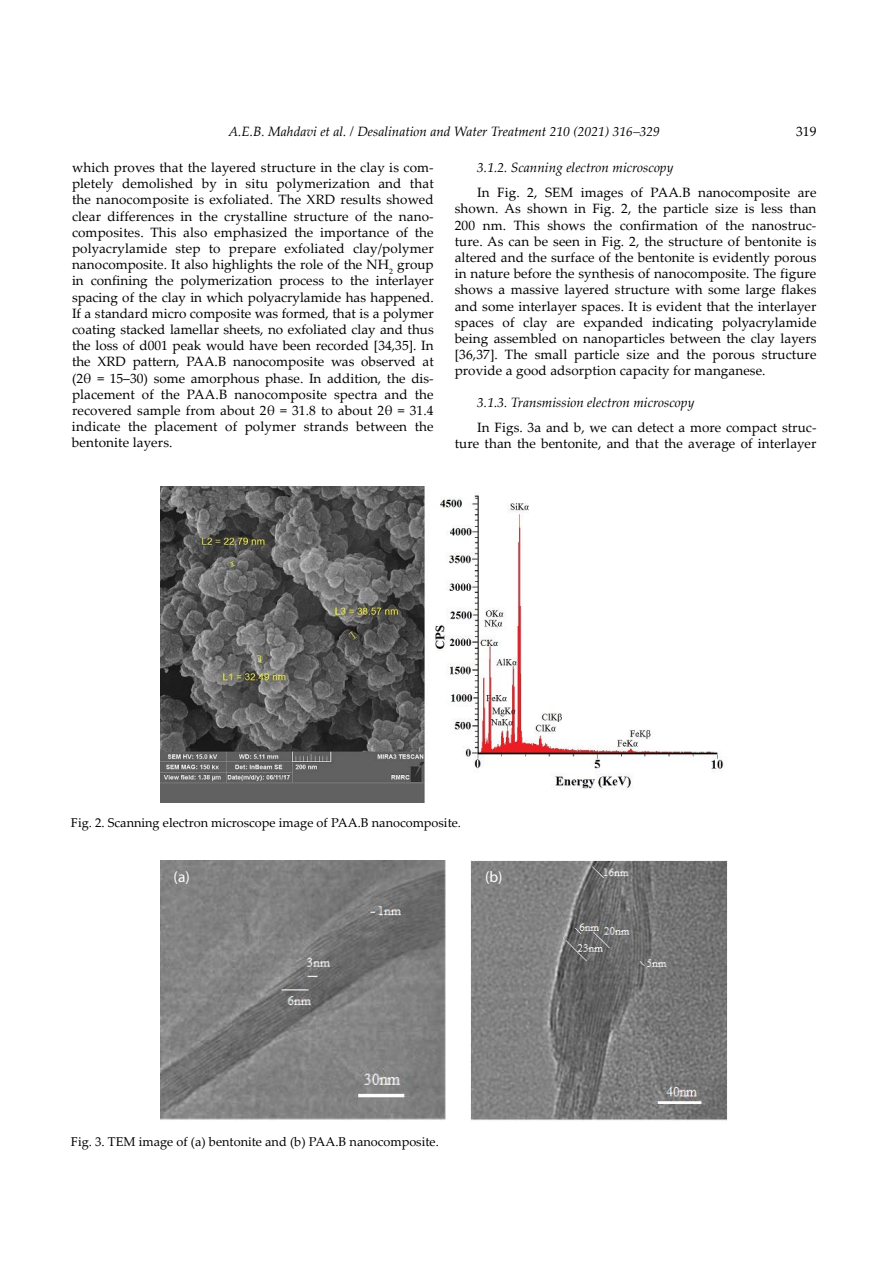
<style>
.page{position:relative;width:893px;height:1263px;background:#fff}
.page>*{position:absolute;margin:0;border:0;box-sizing:border-box;transform-origin:0 0}
.t1{font:15.45px "Myriad Pro";color:#fff}
.t2{font:13.5px/16.2px "Palatino Linotype";letter-spacing:.005em;color:#000;text-align:justify}
.t3{font:italic 13.5px "Palatino Linotype";color:#000}
.t4{font:12.75px "Palatino Linotype";color:#000}
</style>
<div class="page">
<img style="left:160px;top:860px;width:286px;height:260px">
<img style="left:470px;top:860px;width:257px;height:262px">
<img style="left:160px;top:487px;width:564px;height:316px">
<p class="t3" style="left:228px;top:122px;width:433px">A.E.B. Mahdavi et al. / Desalination and Water Treatment 210 (2021) 316–329</p>
<p class="t2" style="left:796px;top:123px;width:22px">319</p>
<p class="t2" style="left:72px;top:159px;width:363px">which proves that the layered structure in the clay is com&shy;pletely demolished by in situ polymerization and that the nanocomposite is exfoliated. The XRD results showed clear differences in the crystalline structure of the nano&shy;composites. This also emphasized the importance of the polyacrylamide step to prepare exfoliated clay/polymer nanocomposite. It also highlights the role of the NH<sub>2</sub> group in confining the polymerization process to the interlayer spacing of the clay in which polyacrylamide has happened.<br>If a standard micro composite was formed, that is a polymer coating stacked lamellar sheets, no exfoliated clay and thus the loss of d001 peak would have been recorded [34,35]. In the XRD pattern, PAA.B nanocomposite was observed at (2θ = 15–30) some amorphous phase. In addition, the dis&shy;placement of the PAA.B nanocomposite spectra and the recovered sample from about 2θ = 31.8 to about 2θ = 31.4 indicate the placement of polymer strands between the bentonite layers.</p>
<p class="t3" style="left:477px;top:158px;width:198px">3.1.2. Scanning electron microscopy</p>
<p class="t2" style="left:455px;top:184px;width:363px;text-indent:23px">In Fig. 2, SEM images of PAA.B nanocomposite are shown. As shown in Fig. 2, the particle size is less than 200 nm. This shows the confirmation of the nanostruc&shy;ture. As can be seen in Fig. 2, the structure of bentonite is altered and the surface of the bentonite is evidently porous in nature before the synthesis of nanocomposite. The figure shows a massive layered structure with some large flakes and some interlayer spaces. It is evident that the interlayer spaces of clay are expanded indicating polyacrylamide being assembled on nanoparticles between the clay layers [36,37]. The small particle size and the porous structure provide a good adsorption capacity for manganese.</p>
<p class="t3" style="left:477px;top:393px;width:219px">3.1.3. Transmission electron microscopy</p>
<p class="t2" style="left:455px;top:419px;width:363px;text-align:right">In Figs. 3a and b, we can detect a more compact struc&shy;ture than the bentonite, and that the average of interlayer</p>
<p class="t4" style="left:71px;top:813px;width:392px">Fig. 2. Scanning electron microscope image of PAA.B nanocomposite.</p>
<p class="t1" style="left:174px;top:867px;width:18px">(a)</p>
<p class="t1" style="left:485px;top:867px;width:19px">(b)</p>
<p class="t4" style="left:71px;top:1132px;width:369px">Fig. 3. TEM image of (a) bentonite and (b) PAA.B nanocomposite.</p>
</div>
